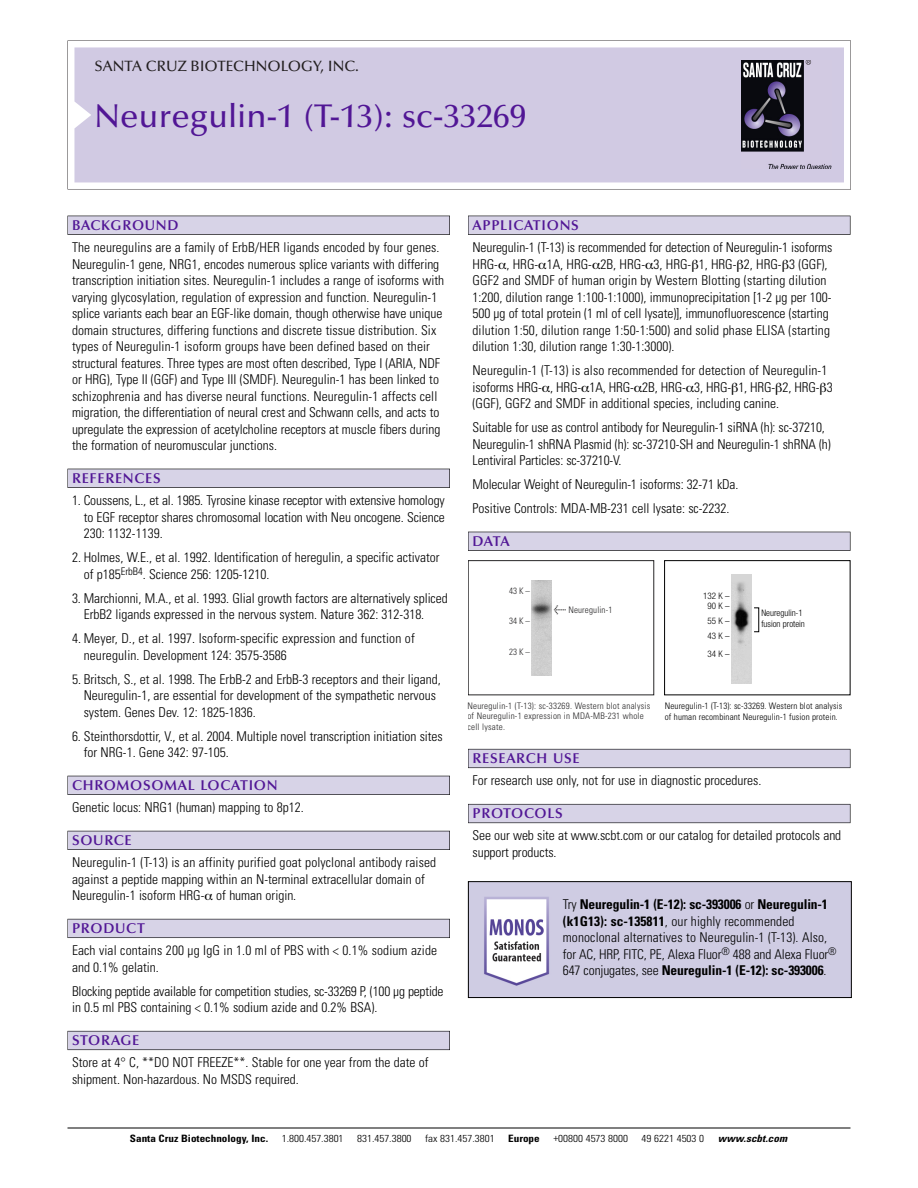
<style>
.page{position:relative;width:918px;height:1188px;background:#fff}
.page>*{position:absolute;margin:0;border:0;box-sizing:border-box;transform-origin:0 0}
.t1{font:500 33px "Optima";color:#511695}
.t2{font:500 15px "Optima";color:#231f20}
.t3{font:600 14.25px "Optima";letter-spacing:.05em;color:#511695}
.t4{font:300 condensed 13.5px/16.5px "Univers";color:#000}
.t5{font:300 condensed 10.2px "Univers";color:#000;scale:1.1 1}
.t6{font:700 condensed 10.2px "Univers";color:#000;scale:1.1 1}
.t7{font:italic 700 condensed 10.2px "Univers";letter-spacing:.005em;color:#000;scale:1.1 1}
.t8{font:9px/10.5px "Univers Condensed Light+QZTKFZ";letter-spacing:.025em;color:#272627}
.t9{font:300 condensed 9px/10.5px "Univers";letter-spacing:.015em;color:#000}
.t10{font:300 condensed 9px/10.5px "Helvetica Neue";color:#000}
.s1{font-family:"Meta Plus Book Roman+HGWYLG";font-size:10.5px}
.s2{font-weight:700}
</style>
<div class="page">
<svg style="left:68px;top:40px;width:783px;height:149px"></svg>
<div style="left:74px;top:47px;width:770px;height:135px;background:#d1cae3"></div>
<img style="left:741px;top:60px;width:90px;height:108px">
<div style="left:68px;top:216px;width:382px;height:19px;background:#525155"></div>
<div style="left:68px;top:216px;width:381px;height:18px;background:#d7d3e7"></div>
<div style="left:68px;top:469px;width:382px;height:19px;background:#515055"></div>
<div style="left:68px;top:469px;width:381px;height:18px;background:#d7d3e7"></div>
<div style="left:68px;top:776px;width:382px;height:19px;background:#525158"></div>
<div style="left:68px;top:776px;width:381px;height:18px;background:#d7d3e7"></div>
<div style="left:68px;top:831px;width:382px;height:19px;background:#54535a"></div>
<div style="left:68px;top:831px;width:381px;height:18px;background:#d7d3e7"></div>
<div style="left:68px;top:919px;width:382px;height:19px;background:#5b5a62"></div>
<div style="left:68px;top:919px;width:381px;height:18px;background:#d7d3e7"></div>
<div style="left:68px;top:1031px;width:382px;height:19px;background:#66646e"></div>
<div style="left:68px;top:1031px;width:381px;height:18px;background:#d7d3e7"></div>
<div style="left:468px;top:216px;width:382px;height:19px;background:#525155"></div>
<div style="left:468px;top:216px;width:382px;height:18px;background:#d7d3e7"></div>
<div style="left:468px;top:532px;width:382px;height:19px;background:#515055"></div>
<div style="left:468px;top:532px;width:382px;height:18px;background:#d7d3e7"></div>
<div style="left:468px;top:749px;width:382px;height:19px;background:#66646e"></div>
<div style="left:468px;top:749px;width:382px;height:18px;background:#d7d3e7"></div>
<div style="left:468px;top:804px;width:382px;height:19px;background:#66646d"></div>
<div style="left:468px;top:805px;width:382px;height:18px;background:#d7d3e7"></div>
<hr style="left:68px;top:1128px;width:782px;height:1px;background:#000">
<div style="left:664px;top:560px;width:186px;height:135px;border:1px solid #000"></div>
<img style="left:732px;top:574px;width:19px;height:109px">
<div style="left:468px;top:560px;width:186px;height:135px;border:1px solid #272627"></div>
<img style="left:531px;top:580px;width:21px;height:95px">
<img style="left:470px;top:883px;width:380px;height:113px">
<div style="left:468px;top:881px;width:384px;height:117px;border:1px solid #000"></div>
<p class="t2" style="left:94px;top:61px;width:266px">SANTA CRUZ BIOTECHNOLOGY, INC.</p>
<h1 class="t1" style="left:94px;top:103px;width:433px">Neuregulin-1 (T-13): sc-33269</h1>
<p class="t3" style="left:72px;top:219px;width:108px">BACKGROUND</p>
<p class="t4" style="left:72px;top:240px;width:374px">The neuregulins are a family of ErbB/HER ligands encoded by four genes.<br>Neuregulin-1 gene, NRG1, encodes numerous splice variants with differing transcription initiation sites. Neuregulin-1 includes a range of isoforms with varying glycosylation, regulation of expression and function. Neuregulin-1 splice variants each bear an EGF-like domain, though otherwise have unique domain structures, differing functions and discrete tissue distribution. Six types of Neuregulin-1 isoform groups have been defined based on their structural features. Three types are most often described, Type I (ARIA, NDF or HRG), Type II (GGF) and Type III (SMDF). Neuregulin-1 has been linked to schizophrenia and has diverse neural functions. Neuregulin-1 affects cell migration, the differentiation of neural crest and Schwann cells, and acts to upregulate the expression of acetylcholine receptors at muscle fibers during the formation of neuromuscular junctions.</p>
<p class="t3" style="left:72px;top:473px;width:90px">REFERENCES</p>
<p class="t4" style="left:84px;top:493px;width:363px;text-align:justify;text-indent:-12px">1. Coussens, L., et al. 1985. Tyrosine kinase receptor with extensive homology to EGF receptor shares chromosomal location with Neu oncogene. Science 230: 1132-1139.</p>
<p class="t4" style="left:84px;top:550px;width:357px;text-indent:-12px">2. Holmes, W.E., et al. 1992. Identification of heregulin, a specific activator of p185<sup>ErbB4</sup>. Science 256: 1205-1210.</p>
<p class="t4" style="left:84px;top:591px;width:366px;text-indent:-12px">3. Marchionni, M.A., et al. 1993. Glial growth factors are alternatively spliced<br>ErbB2 ligands expressed in the nervous system. Nature 362: 312-318.</p>
<p class="t4" style="left:84px;top:631px;width:333px;text-indent:-12px">4. Meyer, D., et al. 1997. Isoform-specific expression and function of neuregulin. Development 124: 3575-3586</p>
<p class="t4" style="left:84px;top:672px;width:359px;text-indent:-12px">5. Britsch, S., et al. 1998. The ErbB-2 and ErbB-3 receptors and their ligand,<br>Neuregulin-1, are essential for development of the sympathetic nervous system. Genes Dev. 12: 1825-1836.</p>
<p class="t4" style="left:84px;top:729px;width:361px;text-indent:-12px">6. Steinthorsdottir, V., et al. 2004. Multiple novel transcription initiation sites for NRG-1. Gene 342: 97-105.</p>
<p class="t3" style="left:72px;top:780px;width:207px">CHROMOSOMAL LOCATION</p>
<p class="t4" style="left:72px;top:800px;width:233px">Genetic locus: NRG1 (human) mapping to 8p12.</p>
<p class="t3" style="left:72px;top:835px;width:61px">SOURCE</p>
<p class="t4" style="left:72px;top:855px;width:366px">Neuregulin-1 (T-13) is an affinity purified goat polyclonal antibody raised against a peptide mapping within an N-terminal extracellular domain of<br>Neuregulin-1 isoform HRG- of human origin.</p>
<p class="t3" style="left:72px;top:923px;width:74px">PRODUCT</p>
<p class="t4" style="left:72px;top:943px;width:367px">Each vial contains 200 µg IgG in 1.0 ml of PBS with &lt; 0.1% sodium azide and 0.1% gelatin.</p>
<p class="t4" style="left:72px;top:984px;width:373px">Blocking peptide available for competition studies, sc-33269 P, (100 µg peptide in 0.5 ml PBS containing &lt; 0.1% sodium azide and 0.2% BSA).</p>
<p class="t3" style="left:72px;top:1035px;width:69px">STORAGE</p>
<p class="t4" style="left:72px;top:1055px;width:358px">Store at 4° C, **DO NOT FREEZE**. Stable for one year from the date of shipment. Non-hazardous. No MSDS required.</p>
<p class="t3" style="left:473px;top:219px;width:108px">APPLICATIONS</p>
<p class="t4" style="left:473px;top:240px;width:361px">Neuregulin-1 (T-13) is recommended for detection of Neuregulin-1 isoforms HRG- , HRG- 1A, HRG- 2B, HRG- 3, HRG- 1, HRG- 2, HRG- 3 (GGF), GGF2 and SMDF of human origin by Western Blotting (starting dilution 1:200, dilution range 1:100-1:1000), immunoprecipitation [1-2 µg per 100- 500 µg of total protein (1 ml of cell lysate)], immunofluorescence (starting dilution 1:50, dilution range 1:50-1:500) and solid phase ELISA (starting dilution 1:30, dilution range 1:30-1:3000).</p>
<p class="t4" style="left:473px;top:363px;width:362px">Neuregulin-1 (T-13) is also recommended for detection of Neuregulin-1 isoforms HRG- , HRG- 1A, HRG- 2B, HRG- 3, HRG- 1, HRG- 2, HRG- 3 (GGF), GGF2 and SMDF in additional species, including canine.</p>
<p class="t4" style="left:473px;top:420px;width:360px">Suitable for use as control antibody for Neuregulin-1 siRNA (h): sc-37210,<br>Neuregulin-1 shRNA Plasmid (h): sc-37210-SH and Neuregulin-1 shRNA (h)<br>Lentiviral Particles: sc-37210-V.</p>
<p class="t4" style="left:473px;top:473px;width:267px;line-height:24px">Molecular Weight of Neuregulin-1 isoforms: 32-71 kDa.<br>Positive Controls: MDA-MB-231 cell lysate: sc-2232.</p>
<p class="t3" style="left:473px;top:536px;width:39px">DATA</p>
<p class="t8" style="left:509px;top:587px;width:22px">43K–</p>
<p class="t8" style="left:509px;top:616px;width:22px">34K–</p>
<p class="t8" style="left:509px;top:647px;width:22px">23K–</p>
<p class="t8" style="left:554px;top:605px;width:60px"><span class="s1">&lt;</span> Neuregulin-1</p>
<p class="t10" style="left:703px;top:591px;width:28px;text-align:center">132 K –<br>90K–</p>
<p class="t10" style="left:708px;top:614px;width:24px;line-height:15px">55K–<br>43K–</p>
<p class="t10" style="left:708px;top:650px;width:24px">34K–</p>
<p class="t10" style="left:761px;top:608px;width:45px">Neuregulin-1 fusion protein</p>
<p class="t8" style="left:467px;top:701px;width:184px">Neuregulin-1 (T-13): sc-33269. Western blot analysis of Neuregulin-1 expression in MDA-MB-231 whole cell lysate.</p>
<p class="t9" style="left:665px;top:702px;width:179px">Neuregulin-1 (T-13): sc-33269. Western blot analysis of human recombinant Neuregulin-1 fusion protein.</p>
<p class="t3" style="left:473px;top:753px;width:109px">RESEARCH USE</p>
<p class="t4" style="left:473px;top:773px;width:290px">For research use only, not for use in diagnostic procedures.</p>
<p class="t3" style="left:473px;top:808px;width:92px">PROTOCOLS</p>
<p class="t4" style="left:473px;top:829px;width:370px">See our web site at www.scbt.com or our catalog for detailed protocols and support products.</p>
<p class="t4" style="left:563px;top:897px;width:275px">Try <span class="s2">Neuregulin-1 (E-12): sc-393006</span> or <span class="s2">Neuregulin-1 (k1G13): sc-135811</span>, our highly recommended monoclonal alternatives to Neuregulin-1 (T-13). Also, for AC, HRP, FITC, PE, Alexa Fluor<sup>®</sup> 488 and Alexa Fluor<sup>® </sup>647 conjugates, see <span class="s2">Neuregulin-1 (E-12): sc-393006</span>.</p>
<p class="t6" style="left:130px;top:1135px;width:127px">Santa Cruz Biotechnology, Inc.</p>
<p class="t5" style="left:282px;top:1135px;width:58px">1.800.457.3801</p>
<p class="t5" style="left:357px;top:1135px;width:51px">831.457.3800</p>
<p class="t5" style="left:425px;top:1135px;width:65px">fax 831.457.3801</p>
<p class="t6" style="left:508px;top:1135px;width:30px">Europe</p>
<p class="t5" style="left:553px;top:1135px;width:69px">+00800 4573 8000</p>
<p class="t5" style="left:642px;top:1135px;width:58px">49 6221 4503 0</p>
<p class="t7" style="left:718px;top:1135px;width:64px">www.scbt.com</p>
</div>
